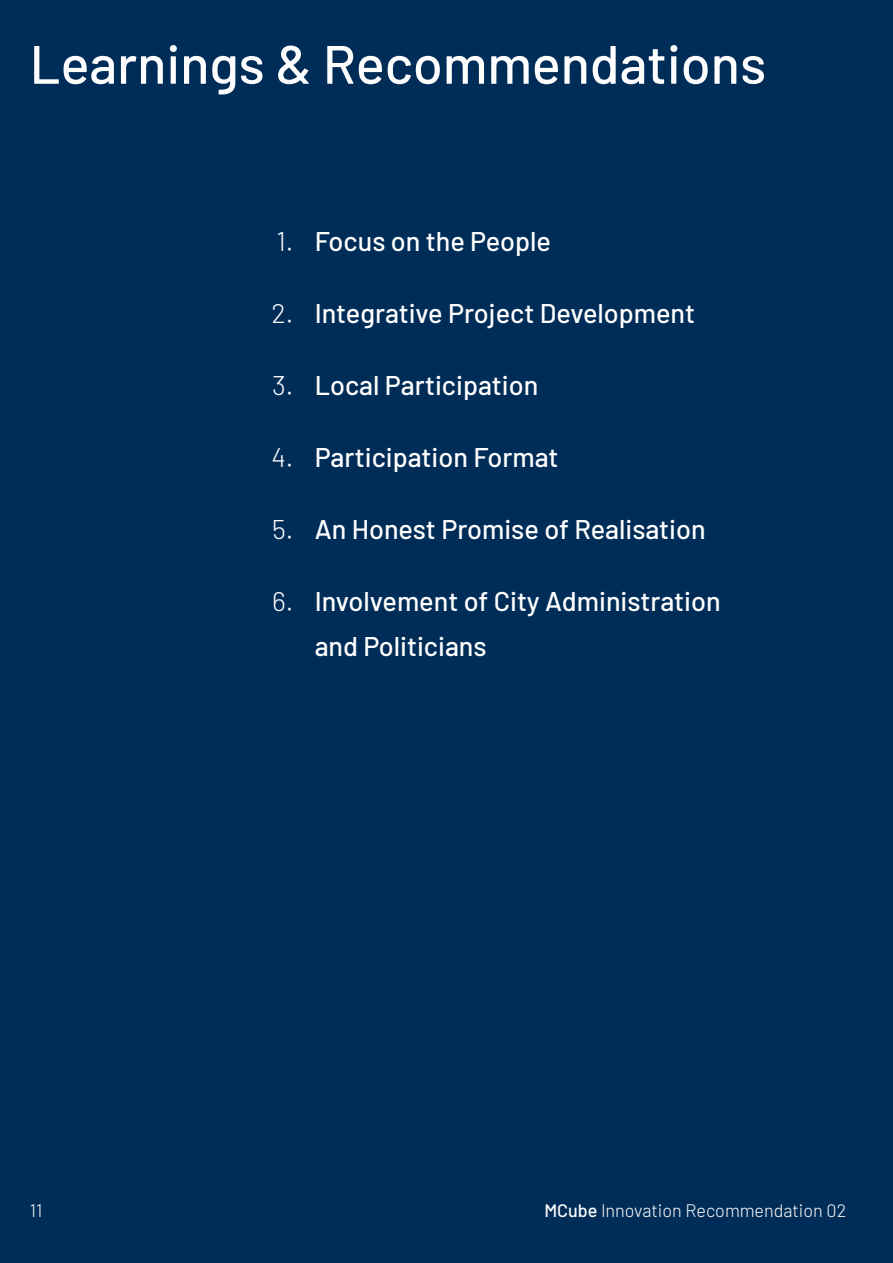
<style>
.page{position:relative;width:893px;height:1263px;background:#002d58}
.page>*{position:absolute;margin:0;border:0;box-sizing:border-box;transform-origin:0 0}
.t1{font:500 54px "Barlow";color:#fff}
.t2{font:500 27px/45px "Barlow";color:#fff}
.t3{font:300 27px "Barlow";color:#fff}
.t4{font:300 18px "Barlow";color:#fff}
.s1{font-weight:500}
</style>
<div class="page">
<h1 class="t1" style="left:30px;top:25px;width:738px">Learnings &amp; Recommendations</h1>
<p class="t3" style="left:276px;top:222px;width:18px">1.</p>
<p class="t2" style="left:315px;top:217px;width:238px">Focus on the People</p>
<p class="t3" style="left:272px;top:294px;width:23px">2.</p>
<p class="t2" style="left:315px;top:289px;width:382px">Integrative Project Development</p>
<p class="t3" style="left:272px;top:366px;width:23px">3.</p>
<p class="t2" style="left:315px;top:361px;width:225px">Local Participation</p>
<p class="t3" style="left:271px;top:438px;width:24px">4.</p>
<p class="t2" style="left:315px;top:433px;width:245px">Participation Format</p>
<p class="t3" style="left:272px;top:510px;width:23px">5.</p>
<p class="t2" style="left:315px;top:505px;width:393px">An Honest Promise of Realisation</p>
<p class="t3" style="left:272px;top:582px;width:23px">6.</p>
<p class="t2" style="left:315px;top:577px;width:408px">Involvement of City Administration and Politicians</p>
<p class="t4" style="left:30px;top:1197px;width:14px">11</p>
<p class="t4" style="left:544px;top:1197px;width:303px"><span class="s1">MCube</span> Innovation Recommendation 02</p>
</div>
